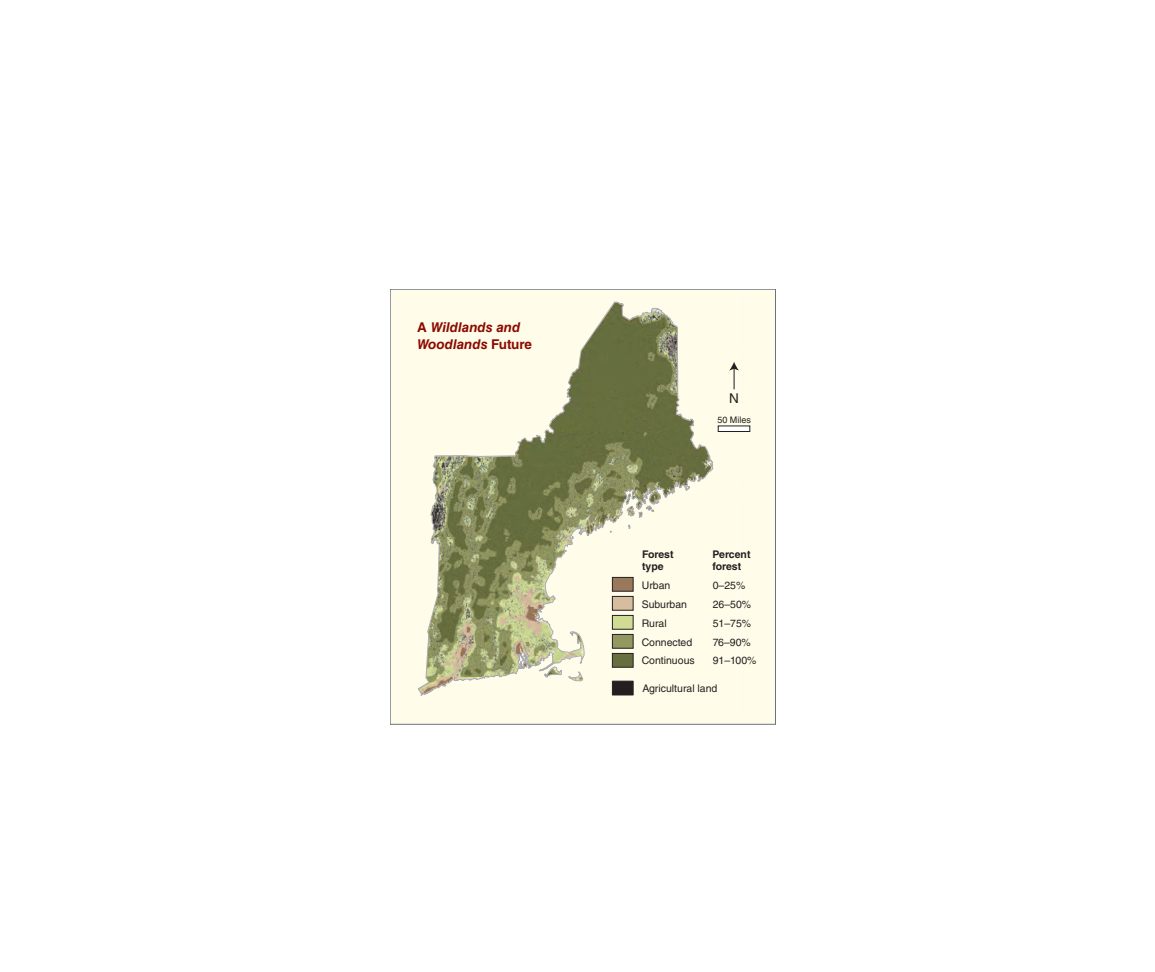
<style>
.page{position:relative;width:1155px;height:972px;background:#fff}
.page>*{position:absolute;margin:0;border:0;box-sizing:border-box;transform-origin:0 0}
.t1{font:italic 700 13.5px/16.5px "Helvetica LT Std";color:#8b0a02}
.t2{font:13.5px "Helvetica LT Std";color:#231f20}
.t3{font:10.5px/18.8px "Helvetica LT Std";color:#231f20}
.t4{font:700 10.5px/12px "Helvetica LT Std";color:#231f20}
.t5{font:9px "Helvetica LT Std";color:#231f20}
.s1{font-style:normal}
</style>
<div class="page">
<div style="left:390px;top:289px;width:386px;height:435px;background:#fffde9"></div>
<svg style="left:418px;top:301px;width:319px;height:395px"></svg>
<div style="left:612px;top:681px;width:21px;height:14px;background:#231f20;border:1px solid #231f20"></div>
<div style="left:612px;top:577px;width:21px;height:14px;background:#99785b;border:1px solid #231f20"></div>
<div style="left:612px;top:596px;width:21px;height:14px;background:#d7bd9f;border:1px solid #231f20"></div>
<div style="left:612px;top:615px;width:21px;height:14px;background:#d0db93;border:1px solid #231f20"></div>
<div style="left:612px;top:634px;width:21px;height:14px;background:#93985f;border:1px solid #231f20"></div>
<div style="left:612px;top:653px;width:21px;height:14px;background:#676e3f;border:1px solid #231f20"></div>
<svg style="left:729px;top:362px;width:10px;height:27px"></svg>
<svg style="left:718px;top:426px;width:32px;height:6px"></svg>
<p class="t1" style="left:417px;top:319px;width:116px"><span class="s1">A</span> Wildlands and<br>Woodlands <span class="s1">Future</span></p>
<p class="t2" style="left:729px;top:390px;width:11px">N</p>
<p class="t5" style="left:717px;top:415px;width:35px">50 Miles</p>
<p class="t4" style="left:642px;top:548px;width:33px">Forest type</p>
<p class="t3" style="left:642px;top:576px;width:54px">Urban<br>Suburban<br>Rural<br>Connected<br>Continuous</p>
<p class="t4" style="left:713px;top:548px;width:39px">Percent forest</p>
<p class="t3" style="left:713px;top:576px;width:45px">0–25%<br>26–50%<br>51–75%<br>76–90%<br>91–100%</p>
<p class="t3" style="left:642px;top:679px;width:77px">Agricultural land</p>
</div>
